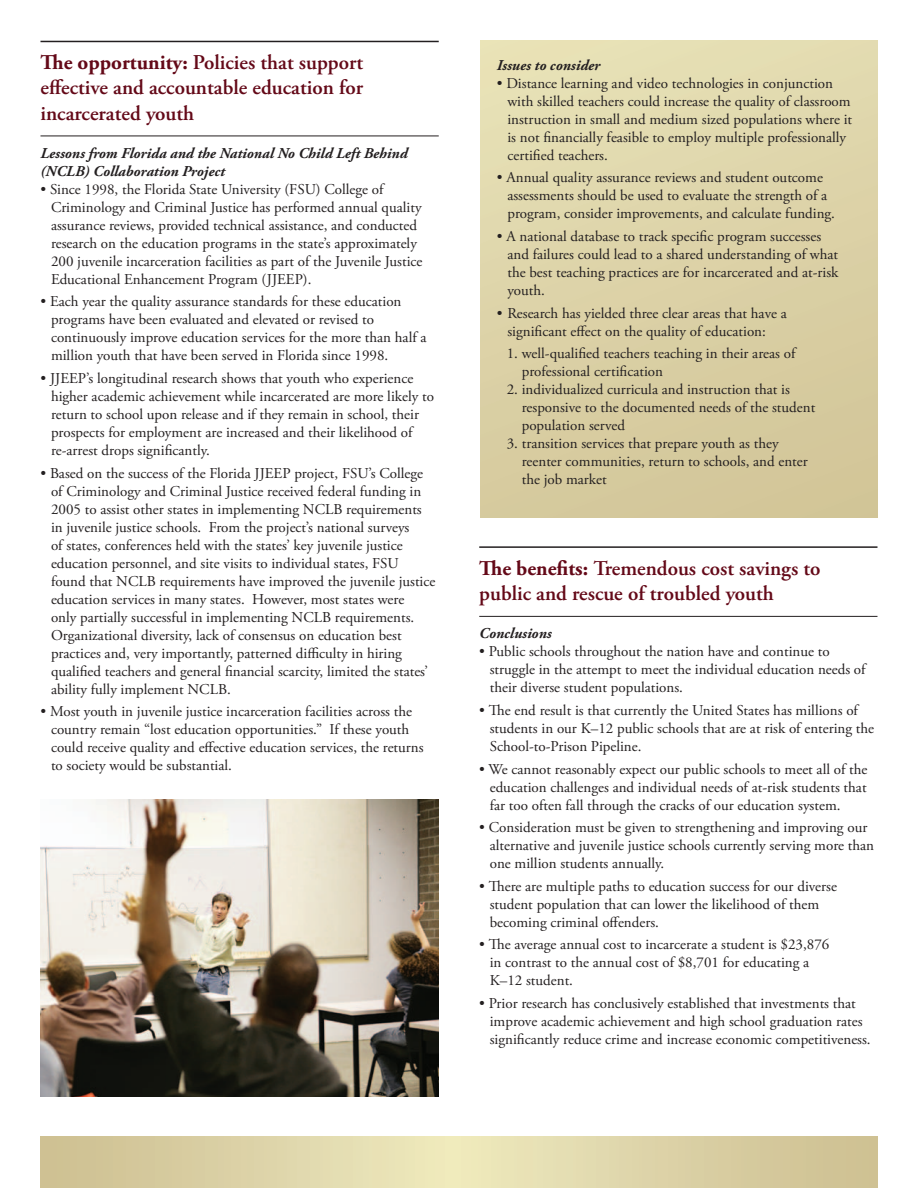
<style>
.page{position:relative;width:918px;height:1188px;background:#fff}
.page>*{position:absolute;margin:0;border:0;box-sizing:border-box;transform-origin:0 0}
.Subtitle{font:600 21px/25.2px "Adobe Garamond Pro";color:#640918;text-align:justify}
.Bullets{font:15px/18px "Adobe Garamond Pro";color:#231f20}
.Copy{font:15px/18px "Adobe Garamond Pro";color:#231f20}
.Subhead{font:italic 700 15px/18px "Adobe Garamond Pro";color:#231f20}
.s1{font-weight:700}
</style>
<div class="page">
<div style="left:480px;top:40px;width:398px;height:477px;background:linear-gradient(to right,#dfd6ab,#d9cfa3)"></div>
<hr style="left:40px;top:41px;width:399px;height:1px;background:#231f20">
<hr style="left:40px;top:136px;width:399px;height:1px;background:#231f20">
<hr style="left:479px;top:546px;width:399px;height:2px;background:#231f20">
<hr style="left:479px;top:616px;width:399px;height:1px;background:#231f20">
<svg style="left:40px;top:1136px;width:838px;height:52px;background:#ddd3a7"></svg>
<img style="left:40px;top:799px;width:399px;height:297px">
<p class="Subtitle" style="left:40px;top:50px;width:324px"><span class="s1">The opportunity:</span> Policies that support effective and accountable education for incarcerated youth</p>
<p class="Subhead" style="left:40px;top:144px;width:369px">Lessons from Florida and the National No Child Left Behind (NCLB) Collaboration Project</p>
<p class="Bullets" style="left:51px;top:181px;width:373px;text-indent:-10px">• Since 1998, the Florida State University (FSU) College of Criminology and Criminal Justice has performed annual quality assurance reviews, provided technical assistance, and conducted research on the education programs in the state’s approximately 200 juvenile incarceration facilities as part of the Juvenile Justice Educational Enhancement Program (JJEEP).</p>
<p class="Bullets" style="left:51px;top:293px;width:377px;text-indent:-10px">• Each year the quality assurance standards for these education programs have been evaluated and elevated or revised to continuously improve education services for the more than half a million youth that have been served in Florida since 1998.</p>
<p class="Bullets" style="left:51px;top:370px;width:384px;text-indent:-10px">• JJEEP’s longitudinal research shows that youth who experience higher academic achievement while incarcerated are more likely to return to school upon release and if they remain in school, their prospects for employment are increased and their likelihood of re-arrest drops significantly.</p>
<p class="Bullets" style="left:51px;top:464px;width:386px;text-indent:-10px">• Based on the success of the Florida JJEEP project, FSU’s College of Criminology and Criminal Justice received federal funding in 2005 to assist other states in implementing NCLB requirements in juvenile justice schools. From the project’s national surveys<br>of states, conferences held with the states’ key juvenile justice education personnel, and site visits to individual states, FSU found that NCLB requirements have improved the juvenile justice education services in many states. However, most states were<br>only partially successful in implementing NCLB requirements.<br>Organizational diversity, lack of consensus on education best practices and, very importantly, patterned difficulty in hiring qualified teachers and general financial scarcity, limited the states’ ability fully implement NCLB.</p>
<p class="Bullets" style="left:51px;top:703px;width:374px;text-indent:-10px">• Most youth in juvenile justice incarceration facilities across the country remain “lost education opportunities.” If these youth could receive quality and effective education services, the returns to society would be substantial.</p>
<p class="Subhead" style="left:497px;top:56px;width:105px">Issues to consider</p>
<p class="Bullets" style="left:507px;top:75px;width:346px;text-indent:-10px">• Distance learning and video technologies in conjunction with skilled teachers could increase the quality of classroom instruction in small and medium sized populations where it is not financially feasible to employ multiple professionally certified teachers.</p>
<p class="Bullets" style="left:507px;top:169px;width:329px;text-indent:-10px">• Annual quality assurance reviews and student outcome assessments should be used to evaluate the strength of a program, consider improvements, and calculate funding.</p>
<p class="Bullets" style="left:507px;top:228px;width:333px;text-indent:-10px">• A national database to track specific program successes and failures could lead to a shared understanding of what the best teaching practices are for incarcerated and at-risk youth.</p>
<p class="Bullets" style="left:507px;top:304px;width:281px;text-indent:-10px">• Research has yielded three clear areas that have a significant effect on the quality of education:</p>
<p class="Copy" style="left:522px;top:345px;width:275px;text-indent:-15px">1. well-qualified teachers teaching in their areas of professional certification</p>
<p class="Copy" style="left:522px;top:381px;width:295px;text-indent:-15px">2. individualized curricula and instruction that is responsive to the documented needs of the student population served</p>
<p class="Copy" style="left:522px;top:435px;width:288px;text-indent:-15px">3. transition services that prepare youth as they reenter communities, return to schools, and enter the job market</p>
<p class="Subtitle" style="left:479px;top:556px;width:343px"><span class="s1">The benefits:</span> Tremendous cost savings to public and rescue of troubled youth</p>
<p class="Subhead" style="left:479px;top:625px;width:74px">Conclusions</p>
<p class="Bullets" style="left:490px;top:643px;width:377px;text-indent:-10px">• Public schools throughout the nation have and continue to struggle in the attempt to meet the individual education needs of their diverse student populations.</p>
<p class="Bullets" style="left:490px;top:702px;width:386px;text-indent:-10px">• The end result is that currently the United States has millions of students in our K–12 public schools that are at risk of entering the<br>School-to-Prison Pipeline.</p>
<p class="Bullets" style="left:490px;top:760px;width:379px;text-align:justify;text-indent:-10px">• We cannot reasonably expect our public schools to meet all of the education challenges and individual needs of at-risk students that far too often fall through the cracks of our education system.</p>
<p class="Bullets" style="left:490px;top:819px;width:386px;text-indent:-10px">• Consideration must be given to strengthening and improving our alternative and juvenile justice schools currently serving more than one million students annually.</p>
<p class="Bullets" style="left:490px;top:877px;width:349px;text-indent:-10px">• There are multiple paths to education success for our diverse student population that can lower the likelihood of them becoming criminal offenders.</p>
<p class="Bullets" style="left:490px;top:936px;width:341px;text-indent:-10px">• The average annual cost to incarcerate a student is $23,876 in contrast to the annual cost of $8,701 for educating a<br>K–12 student.</p>
<p class="Bullets" style="left:490px;top:995px;width:382px;text-indent:-10px">• Prior research has conclusively established that investments that improve academic achievement and high school graduation rates significantly reduce crime and increase economic competitiveness.</p>
</div>
